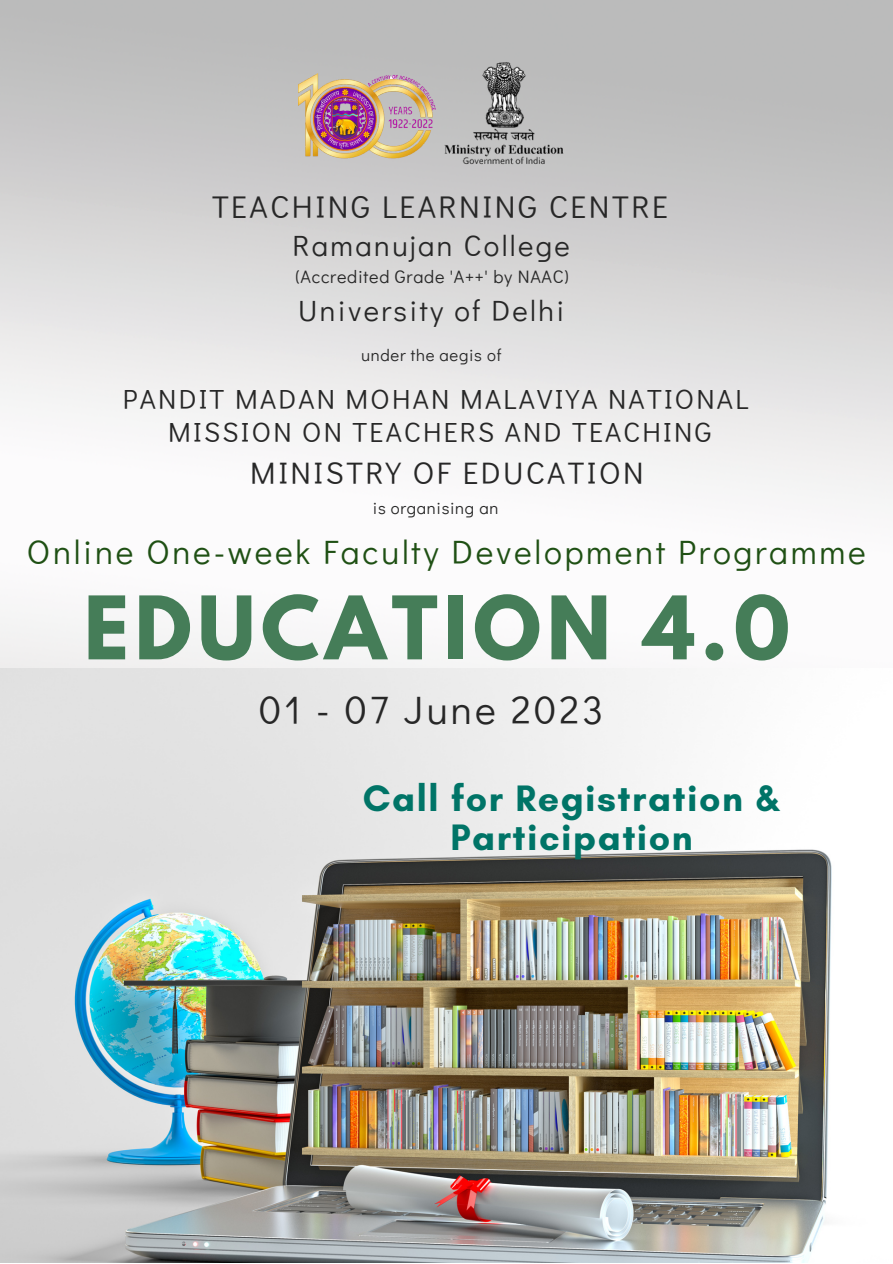
<style>
.page{position:relative;width:893px;height:1264px;background:#fff}
.page>*{position:absolute;margin:0;border:0;box-sizing:border-box;transform-origin:0 0}
.t1{font:700 77.55px "League Spartan";letter-spacing:.075em;color:#457d58}
.t2{font:39.45px "Didact Gothic";letter-spacing:.08em;color:#272727}
.t3{font:700 37.5px/39.3px "Glacial Indifference";letter-spacing:.04em;color:#007467;text-align:center}
.t4{font:33.6px "Didact Gothic";letter-spacing:.08em;color:#1f5014}
.t5{font:31.35px "Didact Gothic";letter-spacing:.08em;color:#272727}
.t6{font:31.05px "Didact Gothic";letter-spacing:.08em;color:#272727}
.t7{font:29.25px "Didact Gothic";letter-spacing:.08em;color:#272727}
.t8{font:27.6px "Didact Gothic";letter-spacing:.08em;color:#272727}
.t9{font:18px "Didact Gothic";letter-spacing:.04em;color:#272727}
.t10{font:16.8px "Didact Gothic";letter-spacing:.04em;color:#272727}
</style>
<div class="page">
<img style="left:0;top:668px;width:832px;height:594px">
<img style="left:435px;top:60px;width:129px;height:112px">
<img style="left:298px;top:74px;width:137px;height:84px">
<p class="t5" style="left:212px;top:186px;width:457px">TEACHING LEARNING CENTRE</p>
<p class="t7" style="left:292px;top:225px;width:279px">Ramanujan College</p>
<p class="t9" style="left:295px;top:264px;width:274px">(Accredited Grade 'A++' by NAAC)</p>
<p class="t7" style="left:298px;top:290px;width:267px">University of Delhi</p>
<p class="t10" style="left:361px;top:343px;width:141px">under the aegis of</p>
<p class="t8" style="left:123px;top:380px;width:627px">PANDIT MADAN MOHAN MALAVIYA NATIONAL</p>
<p class="t8" style="left:168px;top:413px;width:544px">MISSION ON TEACHERS AND TEACHING</p>
<p class="t6" style="left:250px;top:452px;width:395px">MINISTRY OF EDUCATION</p>
<p class="t10" style="left:373px;top:497px;width:127px">is organising an</p>
<p class="t4" style="left:27px;top:529px;width:840px">Online One-week Faculty Development Programme</p>
<p class="t1" style="left:84px;top:589px;width:707px">EDUCATION 4.0</p>
<p class="t2" style="left:259px;top:682px;width:345px">01 - 07 June 2023</p>
<p class="t3" style="left:363px;top:778px;width:419px">Call for Registration &amp;<br>Participation</p>
</div>
